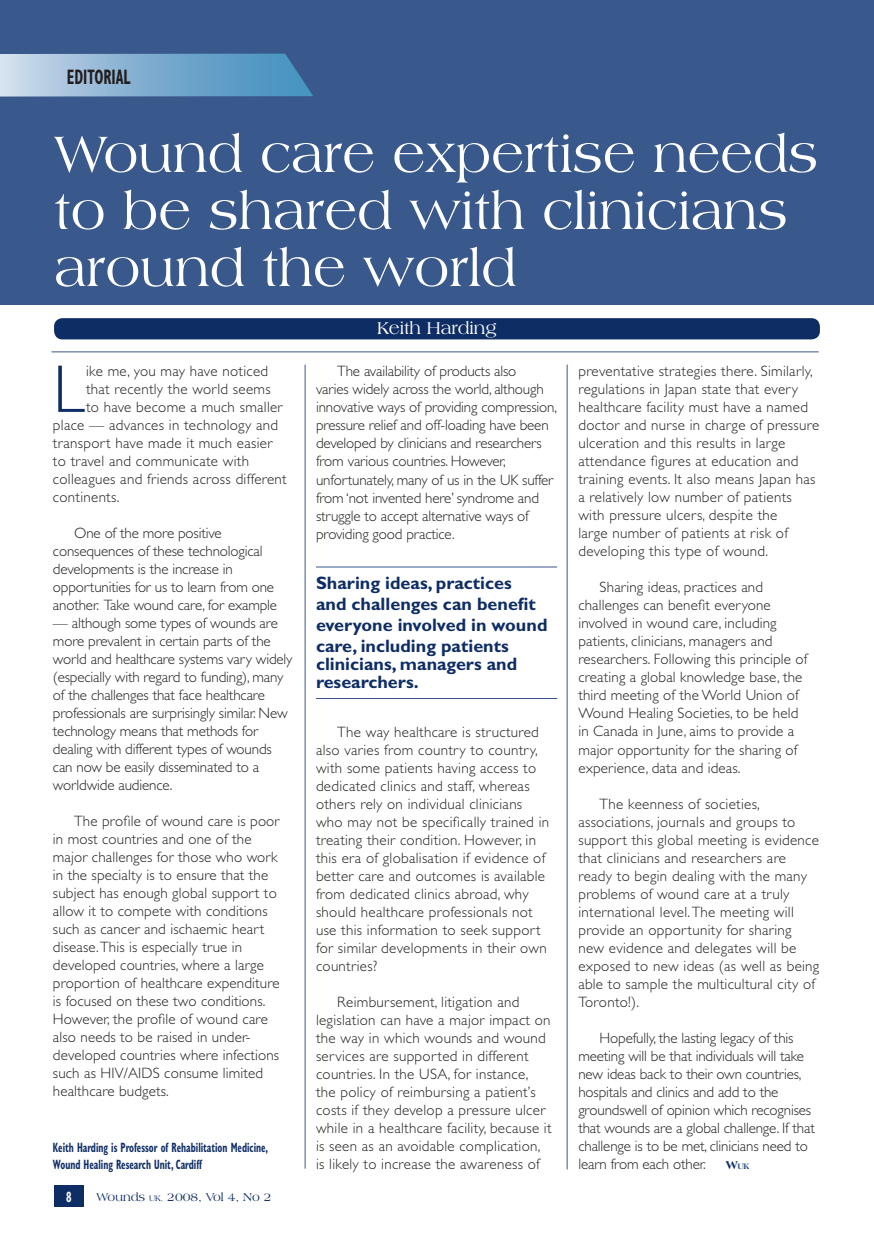
<style>
.page{position:relative;width:874px;height:1244px;background:#fff}
.page>*{position:absolute;margin:0;border:0;box-sizing:border-box;transform-origin:0 0}
.t1{font:300 67.8px "Gill Sans";color:#0f2d65}
.t2{font:54px/57px "Americana BT";color:#fff}
.t3{font:700 condensed 21px "Gill Sans";color:#231f20;scale:.7 1}
.t4{font:700 18px/21px "Gill Sans";color:#0f2d65}
.t5{font:18px "Americana BT";color:#fff}
.t6{font:300 15px/18px "Gill Sans";letter-spacing:.01em;color:#231f20}
.t7{font:300 15px/18px "Gill Sans";letter-spacing:-.01em;color:#231f20}
.t8{font:700 condensed 15px "Gill Sans";color:#fff;scale:.7 1}
.t9{font:700 condensed 13.5px/16.5px "Gill Sans";color:#0f2d65;scale:.7 1}
.t10{font:12px "Americana BT";color:#0f2d65}
.t11{font:800 8.4px "Americana BT";color:#39588b}
.s1{font-size:8.4px}
.s2{font-size:7.5px}
.s3{font-size:12px;color:#0f2d65}
</style>
<div class="page">
<div style="left:0;top:0;width:873px;height:305px;background:#39588b"></div>
<hr style="left:566px;top:364px;width:1px;height:805px;background:#39588b">
<hr style="left:305px;top:364px;width:1px;height:804px;background:#39588b">
<hr style="left:51px;top:351px;width:767px;height:1px;background:#39588b">
<div style="left:54px;top:318px;width:765px;height:21px;background:#0f2d65"></div>
<hr style="left:316px;top:566px;width:241px;height:1px;background:#39588b">
<hr style="left:316px;top:698px;width:241px;height:1px;background:#39588b">
<div style="left:54px;top:1185px;width:30px;height:21px;background:#0f2d65"></div>
<svg style="left:0;top:54px;width:313px;height:43px;background:#7facce"></svg>
<h3 class="t3" style="left:67px;top:64px;width:93px">EDITORIAL</h3>
<h2 class="t2" style="left:54px;top:125px;width:765px">Wound care expertise needs to be shared with clinicians around the world</h2>
<p class="t5" style="left:377px;top:317px;width:121px">Keith Harding</p>
<h1 class="t1" style="left:53px;top:351px;width:33px">L</h1>
<p class="t6" style="left:86px;top:362px;width:183px">ike me, you may have noticed</p>
<p class="t6" style="left:86px;top:380px;width:186px">that recently the world seems</p>
<p class="t6" style="left:86px;top:398px;width:198px">to have become a much smaller</p>
<p class="t6" style="left:53px;top:416px;width:227px">place — advances in technology and</p>
<p class="t6" style="left:53px;top:434px;width:221px">transport have made it much easier</p>
<p class="t6" style="left:53px;top:452px;width:198px">to travel and communicate with</p>
<p class="t6" style="left:53px;top:470px;width:235px">colleagues and friends across different</p>
<p class="t6" style="left:53px;top:488px;width:68px">continents.</p>
<p class="t7" style="left:53px;top:524px;width:226px;text-indent:21px">One of the more positive consequences of these technological developments is the increase in opportunities for us to learn from one another. Take wound care, for example</p>
<p class="t7" style="left:53px;top:614px;width:241px">— although some types of wounds are more prevalent in certain parts of the world and healthcare systems vary widely (especially with regard to funding), many of the challenges that face healthcare professionals are surprisingly similar. New technology means that methods for dealing with different types of wounds can now be easily disseminated to a worldwide audience.</p>
<p class="t6" style="left:53px;top:812px;width:228px;text-indent:21px">The profile of wound care is poor in most countries and one of the major challenges for those who work in the specialty is to ensure that the subject has enough global support to allow it to compete with conditions such as cancer and ischaemic heart disease. This is especially true in developed countries, where a large proportion of healthcare expenditure is focused on these two conditions.<br>However, the profile of wound care also needs to be raised in under&shy;developed countries where infections such as HIV/AIDS consume limited healthcare budgets.</p>
<p class="t9" style="left:53px;top:1139px;width:309px">Keith Harding is Professor of Rehabilitation Medicine,<br>Wound Healing Research Unit, Cardiff</p>
<p class="t8" style="left:66px;top:1187px;width:9px">8</p>
<p class="t10" style="left:97px;top:1189px;width:176px">Wounds <span class="s1">UK</span><span class="s2">,</span> 2008, Vol 4, No 2</p>
<p class="t7" style="left:316px;top:362px;width:242px;text-indent:21px">The availability of products also<br>varies widely across the world, although innovative ways of providing compression, pressure relief and off-loading have been developed by clinicians and researchers from various countries. However, unfortunately, many of us in the UK suffer from ‘not invented here’ syndrome and struggle to accept alternative ways of providing good practice.</p>
<p class="t6" style="left:578px;top:362px;width:242px">preventative strategies there. Similarly, regulations in Japan state that every healthcare facility must have a named doctor and nurse in charge of pressure ulceration and this results in large attendance figures at education and training events. It also means Japan has a relatively low number of patients with pressure ulcers, despite the<br>large number of patients at risk of developing this type of wound.</p>
<p class="t6" style="left:578px;top:578px;width:230px;text-indent:21px">Sharing ideas, practices and challenges can benefit everyone involved in wound care, including patients, clinicians, managers and researchers. Following this principle of creating a global knowledge base, the third meeting of the World Union of Wound Healing Societies, to be held in Canada in June, aims to provide a major opportunity for the sharing of experience, data and ideas.</p>
<p class="t6" style="left:578px;top:794px;width:242px;text-indent:21px">The keenness of societies, associations, journals and groups to support this global meeting is evidence that clinicians and researchers are ready to begin dealing with the many problems of wound care at a truly international level. The meeting will provide an opportunity for sharing new evidence and delegates will be exposed to new ideas (as well as being able to sample the multicultural city of Toronto!).</p>
<p class="t7" style="left:578px;top:1028px;width:238px;text-indent:21px">Hopefully, the lasting legacy of this meeting will be that individuals will take new ideas back to their own countries, hospitals and clinics and add to the groundswell of opinion which recognises that wounds are a global challenge. If that challenge is to be met, clinicians need to learn from each other.</p>
<p class="t4" style="left:316px;top:572px;width:233px">Sharing ideas, practices<br>and challenges can benefit everyone involved in wound care, including patients</p>
<p class="t4" style="left:316px;top:654px;width:203px;line-height:18px">clinicians, managers and researchers.</p>
<p class="t6" style="left:316px;top:723px;width:235px;text-indent:21px">The way healthcare is structured also varies from country to country, with some patients having access to dedicated clinics and staff, whereas others rely on individual clinicians who may not be specifically trained in treating their condition. However, in this era of globalisation if evidence of better care and outcomes is available from dedicated clinics abroad, why should healthcare professionals not use this information to seek support for similar developments in their own countries?</p>
<p class="t6" style="left:316px;top:993px;width:237px;text-indent:21px">Reimbursement, litigation and legislation can have a major impact on the way in which wounds and wound services are supported in different countries. In the USA, for instance, the policy of reimbursing a patient’s costs if they develop a pressure ulcer while in a healthcare facility, because it is seen as an avoidable complication, is likely to increase the awareness of</p>
<p class="t11" style="left:725px;top:1160px;width:25px"><span class="s3">W</span>UK</p>
</div>
